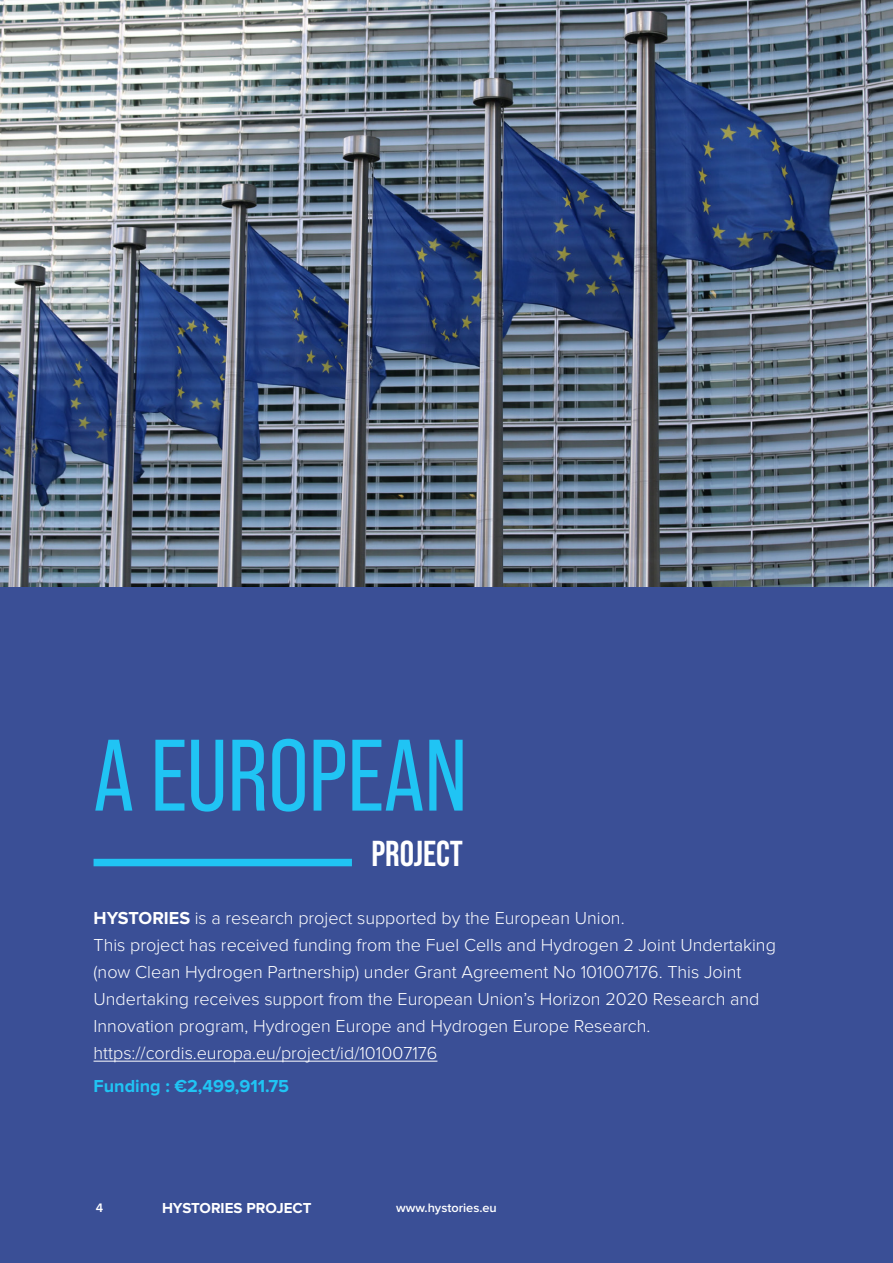
<style>
.page{position:relative;width:893px;height:1263px;background:#fff}
.page>*{position:absolute;margin:0;border:0;box-sizing:border-box;transform-origin:0 0}
.t1{font:101.25px "Bebas Neue Pro";color:#20c4f4}
.t2{font:700 36px "Bebas Neue Pro";color:#fff}
.t3{font:300 18px/27px "Proxima Nova";color:#fff}
.t4{font:700 18px "Proxima Nova";color:#20c4f4}
.t5{font:700 15px "Proxima Nova";color:#fff}
.t6{font:600 12.75px "Proxima Nova";color:#fff}
.s1{font-weight:700}
</style>
<div class="page">
<div style="left:0;top:365px;width:893px;height:898px;background:#3a4f96"></div>
<hr style="left:94px;top:1061px;width:343px;height:1px;background:#fff">
<div style="left:94px;top:859px;width:258px;height:7px;background:#20c4f4"></div>
<img style="left:0;top:0;width:893px;height:586px">
<h1 class="t1" style="left:94px;top:718px;width:375px">A EUROPEAN</h1>
<h2 class="t2" style="left:371px;top:833px;width:93px">PROJECT</h2>
<p class="t3" style="left:94px;top:905px;width:684px"><span class="s1">HYSTORIES</span> is a research project supported by the European Union.<br>This project has received funding from the Fuel Cells and Hydrogen 2 Joint Undertaking (now Clean Hydrogen Partnership) under Grant Agreement No 101007176. This Joint Undertaking receives support from the European Union’s Horizon 2020 Research and Innovation program, Hydrogen Europe and Hydrogen Europe Research. https://cordis.europa.eu/project/id/101007176</p>
<p class="t4" style="left:94px;top:1075px;width:197px">Funding : €2,499,911.75</p>
<p class="t6" style="left:96px;top:1200px;width:9px">4</p>
<p class="t5" style="left:162px;top:1199px;width:151px">HYSTORIES PROJECT</p>
<p class="t6" style="left:396px;top:1200px;width:102px">www.hystories.eu</p>
<p class="t5" style="left:139px;top:1199px;width:141px">PROJET HYSTORIES</p>
</div>
